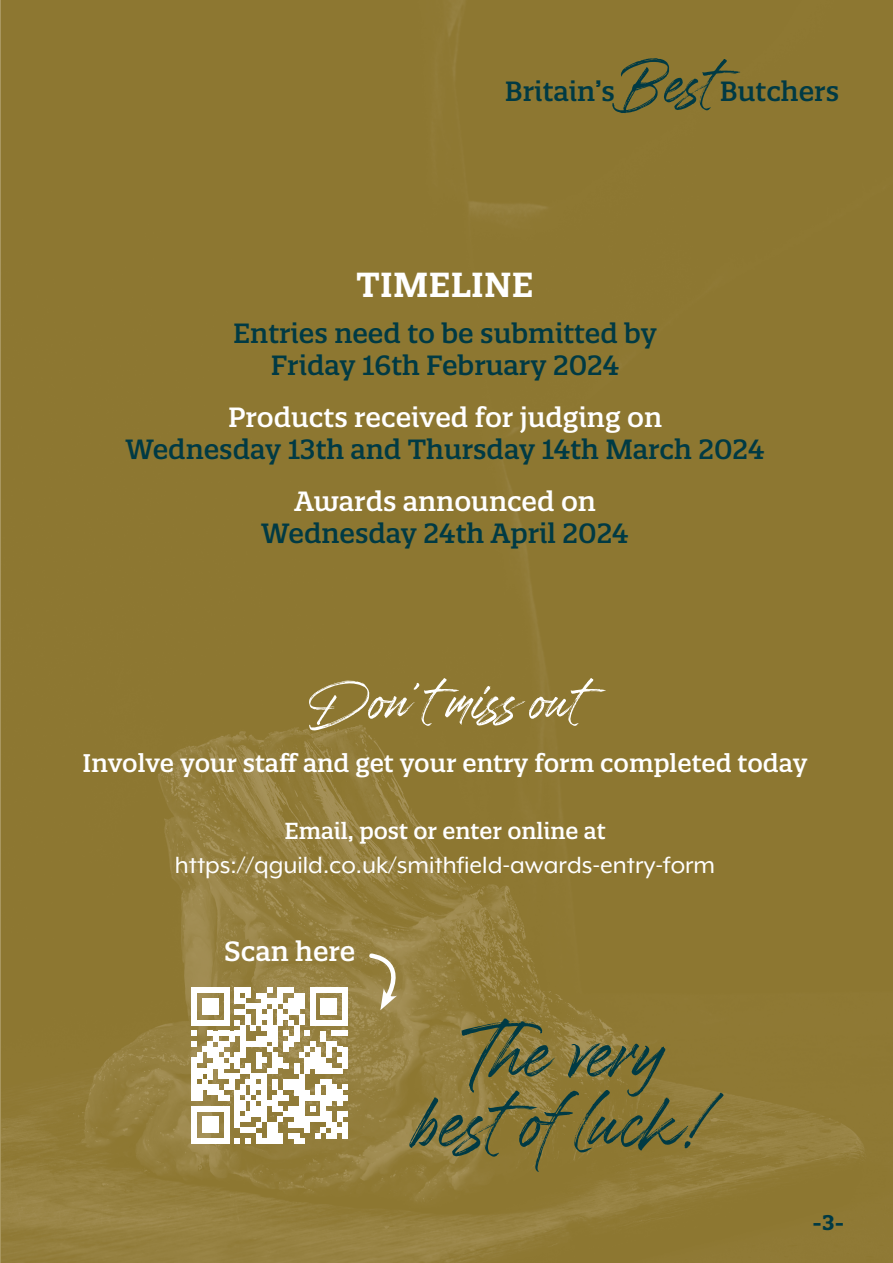
<style>
.page{position:relative;width:893px;height:1263px;background:#fff}
.page>*{position:absolute;margin:0;border:0;box-sizing:border-box;transform-origin:0 0}
.t1{font:81px/69.8px "Brushwell";color:#003a44;text-align:center}
.t2{font:63px "Brushwell";color:#003a44}
.t3{font:58.5px "Brushwell";color:#fff}
.t4{font:600 33.75px "Quatro Slab";letter-spacing:.01em;color:#fff}
.t5{font:500 27px/32.4px "Quatro Slab";color:#003a44;text-align:center}
.t6{font:27px "Mr Eaves XL Mod OT";color:#fff}
.t7{font:500 27px "Quatro Slab";color:#fff}
.t8{font:500 24.75px "Quatro Slab";color:#fff}
.t9{font:500 22.5px "Quatro Slab";color:#fff}
.t10{font:700 20.55px "Quatro Slab";color:#003a44}
.s1{color:#fff}
</style>
<div class="page">
<img style="left:2px;top:0;width:891px;height:1263px">
<svg style="left:367px;top:951px;width:41px;height:59px;background:#a99763"></svg>
<div style="left:192px;top:1106px;width:5px;height:38px;background:#fff"></div>
<div style="left:202px;top:1117px;width:6px;height:16px;background:#fff"></div>
<div style="left:208px;top:1117px;width:5px;height:16px;background:#fff"></div>
<div style="left:213px;top:1117px;width:6px;height:16px;background:#fff"></div>
<svg style="left:197px;top:1138px;width:27px;height:6px"></svg>
<div style="left:224px;top:1106px;width:5px;height:38px;background:#fff"></div>
<div style="left:235px;top:1090px;width:5px;height:37px;background:#fff"></div>
<div style="left:245px;top:1111px;width:6px;height:11px;background:#fff"></div>
<div style="left:251px;top:1100px;width:5px;height:17px;background:#fff"></div>
<div style="left:256px;top:1106px;width:6px;height:11px;background:#fff"></div>
<div style="left:262px;top:1074px;width:5px;height:48px;background:#fff"></div>
<svg style="left:235px;top:1117px;width:32px;height:27px"></svg>
<svg style="left:192px;top:987px;width:80px;height:124px"></svg>
<div style="left:267px;top:1122px;width:5px;height:22px;background:#fff"></div>
<div style="left:272px;top:998px;width:6px;height:11px;background:#fff"></div>
<div style="left:272px;top:1025px;width:6px;height:22px;background:#fff"></div>
<div style="left:272px;top:1052px;width:6px;height:22px;background:#fff"></div>
<div style="left:272px;top:1079px;width:6px;height:11px;background:#fff"></div>
<div style="left:272px;top:1095px;width:6px;height:16px;background:#fff"></div>
<div style="left:272px;top:1122px;width:6px;height:22px;background:#fff"></div>
<div style="left:278px;top:1057px;width:5px;height:11px;background:#fff"></div>
<div style="left:278px;top:1090px;width:5px;height:10px;background:#fff"></div>
<svg style="left:283px;top:1031px;width:5px;height:5px"></svg>
<div style="left:283px;top:1041px;width:5px;height:11px;background:#fff"></div>
<svg style="left:283px;top:1063px;width:5px;height:5px"></svg>
<div style="left:283px;top:1079px;width:5px;height:11px;background:#fff"></div>
<svg style="left:283px;top:1095px;width:5px;height:5px"></svg>
<div style="left:288px;top:1036px;width:6px;height:11px;background:#fff"></div>
<div style="left:288px;top:1079px;width:6px;height:11px;background:#fff"></div>
<div style="left:294px;top:1025px;width:5px;height:16px;background:#fff"></div>
<div style="left:294px;top:1063px;width:5px;height:11px;background:#fff"></div>
<div style="left:294px;top:1079px;width:5px;height:16px;background:#fff"></div>
<svg style="left:278px;top:987px;width:27px;height:38px"></svg>
<div style="left:299px;top:998px;width:6px;height:11px;background:#fff"></div>
<div style="left:299px;top:1014px;width:6px;height:11px;background:#fff"></div>
<div style="left:299px;top:1074px;width:6px;height:53px;background:#fff"></div>
<div style="left:305px;top:1057px;width:5px;height:17px;background:#fff"></div>
<div style="left:305px;top:1090px;width:5px;height:10px;background:#fff"></div>
<div style="left:310px;top:987px;width:5px;height:11px;background:#fff"></div>
<div style="left:310px;top:998px;width:5px;height:11px;background:#fff"></div>
<div style="left:310px;top:1009px;width:5px;height:16px;background:#fff"></div>
<svg style="left:299px;top:1031px;width:16px;height:26px"></svg>
<div style="left:310px;top:1052px;width:5px;height:16px;background:#fff"></div>
<svg style="left:310px;top:1095px;width:5px;height:5px"></svg>
<div style="left:315px;top:1047px;width:6px;height:27px;background:#fff"></div>
<div style="left:315px;top:1084px;width:6px;height:16px;background:#fff"></div>
<div style="left:321px;top:998px;width:5px;height:11px;background:#fff"></div>
<div style="left:321px;top:1095px;width:5px;height:27px;background:#fff"></div>
<div style="left:326px;top:998px;width:5px;height:11px;background:#fff"></div>
<div style="left:326px;top:1079px;width:5px;height:27px;background:#fff"></div>
<svg style="left:278px;top:1106px;width:53px;height:38px"></svg>
<div style="left:331px;top:998px;width:6px;height:11px;background:#fff"></div>
<svg style="left:321px;top:1009px;width:16px;height:5px"></svg>
<div style="left:331px;top:1122px;width:6px;height:16px;background:#fff"></div>
<svg style="left:315px;top:987px;width:27px;height:6px"></svg>
<svg style="left:315px;top:1020px;width:27px;height:5px"></svg>
<div style="left:337px;top:1090px;width:5px;height:16px;background:#fff"></div>
<div style="left:337px;top:1111px;width:5px;height:11px;background:#fff"></div>
<svg style="left:337px;top:1127px;width:5px;height:6px"></svg>
<div style="left:342px;top:987px;width:6px;height:11px;background:#fff"></div>
<div style="left:342px;top:998px;width:6px;height:11px;background:#fff"></div>
<div style="left:342px;top:1009px;width:6px;height:16px;background:#fff"></div>
<svg style="left:321px;top:1031px;width:27px;height:69px"></svg>
<svg style="left:342px;top:1111px;width:6px;height:6px"></svg>
<div style="left:342px;top:1122px;width:6px;height:16px;background:#fff"></div>
<p class="t2" style="left:615px;top:45px;width:100px">Best</p>
<p class="t5" style="left:505px;top:75px;width:111px">Britain’s</p>
<p class="t5" style="left:720px;top:75px;width:121px">Butchers</p>
<p class="t4" style="left:356px;top:264px;width:179px">TIMELINE</p>
<p class="t5" style="left:233px;top:317px;width:425px">Entries need to be submitted by<br>Friday 16th February 2024</p>
<p class="t5" style="left:125px;top:401px;width:641px"><span class="s1">Products received for judging on<br></span>Wednesday 13th and Thursday 14th March 2024</p>
<p class="t5" style="left:261px;top:485px;width:369px"><span class="s1">Awards announced on<br></span>Wednesday 24th April 2024</p>
<p class="t3" style="left:308px;top:665px;width:274px">Don't miss out</p>
<p class="t8" style="left:83px;top:747px;width:726px">Involve your staff and get your entry form completed today</p>
<p class="t9" style="left:284px;top:817px;width:323px">Email, post or enter online at</p>
<p class="t6" style="left:175px;top:850px;width:542px">https://qguild.co.uk/smithfield-awards-entry-form</p>
<p class="t7" style="left:224px;top:934px;width:133px">Scan here</p>
<p class="t1" style="left:415px;top:1023px;width:298px">The very best of luck!</p>
<p class="t10" style="left:812px;top:1209px;width:33px">-3-</p>
</div>
